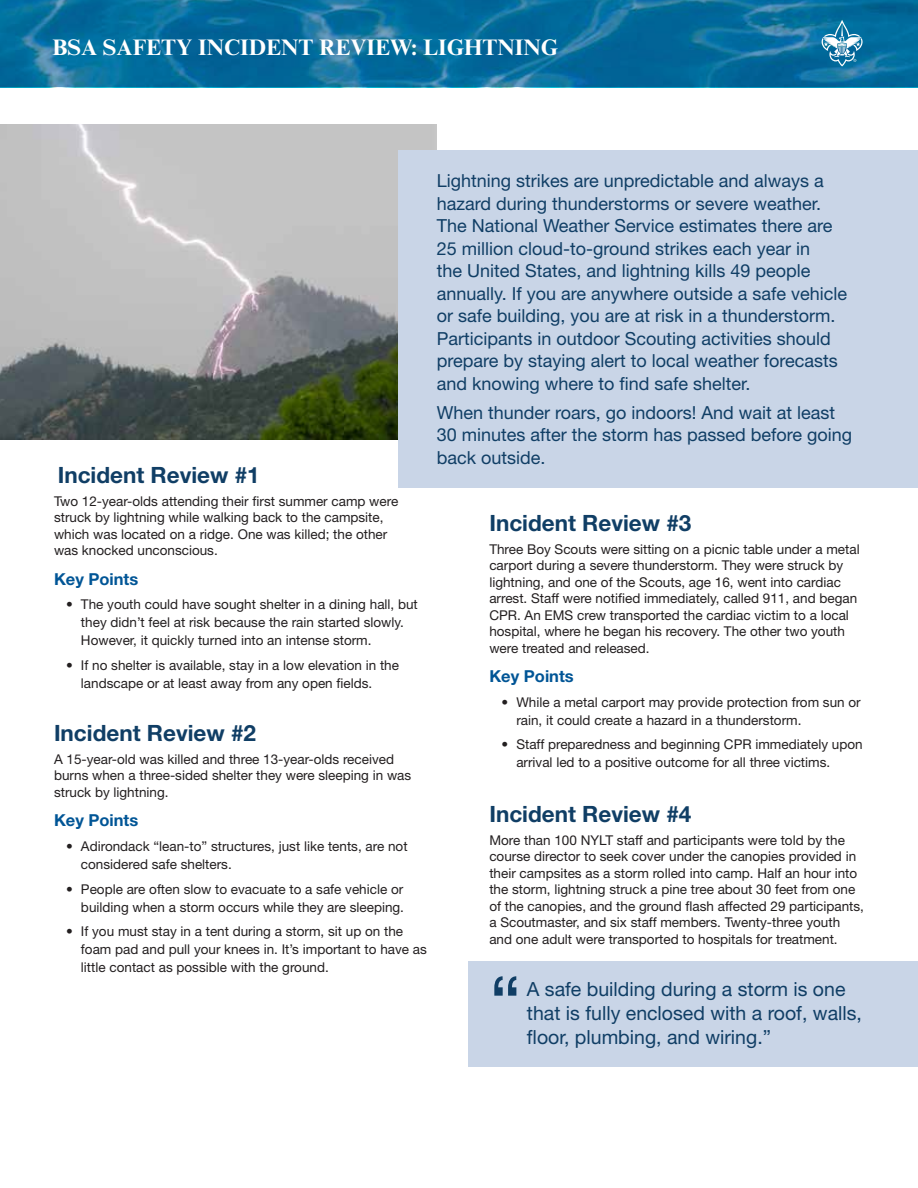
<style>
.page{position:relative;width:918px;height:1188px;background:#fff}
.page>*{position:absolute;margin:0;border:0;box-sizing:border-box;transform-origin:0 0}
.t1{font:75px "Helvetica Neue LT Std";color:#103e65}
.t2{font:700 22.5px "Helvetica Neue LT Std";color:#103e65}
.t3{font:700 22.5px "Times New Roman MT Std";color:#fff}
.t4{font:19.5px/24px "Helvetica Neue LT Std";color:#103e65}
.t5{font:18px/22.5px "Helvetica Neue LT Std";color:#103e65}
.t6{font:700 16.5px "Helvetica Neue LT Std";color:#005596}
.t7{font:13.5px/16.5px "Helvetica Neue LT Std";color:#231f20}
</style>
<div class="page">
<img style="left:0;top:124px;width:437px;height:316px">
<svg style="left:0;top:0;width:918px;height:87px;background:#096d9d"></svg>
<svg style="left:822px;top:20px;width:41px;height:47px;background:#4593b7"></svg>
<div style="left:468px;top:961px;width:450px;height:105px;background:#c9d5e7"></div>
<div style="left:399px;top:150px;width:519px;height:337px;background:#c9d5e7"></div>
<h2 class="t3" style="left:52px;top:33px;width:507px">BSA SAFETY INCIDENT REVIEW: LIGHTNING</h2>
<h2 class="t2" style="left:58px;top:461px;width:204px">Incident Review #1</h2>
<p class="t7" style="left:54px;top:493px;width:346px">Two 12-year-olds attending their first summer camp were struck by lightning while walking back to the campsite, which was located on a ridge. One was killed; the other was knocked unconscious.</p>
<p class="t6" style="left:54px;top:569px;width:86px">Key Points</p>
<p class="t7" style="left:81px;top:595px;width:338px;line-height:18px;text-indent:-15px">• The youth could have sought shelter in a dining hall, but they didn’t feel at risk because the rain started slowly.<br>However, it quickly turned into an intense storm.</p>
<p class="t7" style="left:81px;top:656px;width:320px;line-height:18px;text-indent:-15px">• If no shelter is available, stay in a low elevation in the landscape or at least away from any open fields.</p>
<h2 class="t2" style="left:54px;top:719px;width:204px">Incident Review #2</h2>
<p class="t7" style="left:54px;top:751px;width:359px">A 15-year-old was killed and three 13-year-olds received burns when a three-sided shelter they were sleeping in was struck by lightning.</p>
<p class="t6" style="left:54px;top:810px;width:86px">Key Points</p>
<p class="t7" style="left:81px;top:837px;width:328px;line-height:18px;text-indent:-15px">• Adirondack “lean-to” structures, just like tents, are not considered safe shelters.</p>
<p class="t7" style="left:66px;top:880px;width:340px;line-height:18px;text-align:right">• People are often slow to evacuate to a safe vehicle or building when a storm occurs while they are sleeping.</p>
<p class="t7" style="left:81px;top:922px;width:347px;line-height:18px;text-indent:-15px">• If you must stay in a tent during a storm, sit up on the foam pad and pull your knees in. It’s important to have as little contact as possible with the ground.</p>
<p class="t5" style="left:437px;top:169px;width:412px">Lightning strikes are unpredictable and always a hazard during thunderstorms or severe weather.<br>The National Weather Service estimates there are 25 million cloud-to-ground strikes each year in<br>the United States, and lightning kills 49 people annually. If you are anywhere outside a safe vehicle or safe building, you are at risk in a thunderstorm.<br>Participants in outdoor Scouting activities should prepare by staying alert to local weather forecasts and knowing where to find safe shelter.</p>
<h3 class="t5" style="left:437px;top:401px;width:417px">When thunder roars, go indoors! And wait at least<br>30 minutes after the storm has passed before going back outside.</h3>
<h2 class="t2" style="left:489px;top:509px;width:204px">Incident Review #3</h2>
<p class="t7" style="left:489px;top:541px;width:372px">Three Boy Scouts were sitting on a picnic table under a metal carport during a severe thunderstorm. They were struck by lightning, and one of the Scouts, age 16, went into cardiac arrest. Staff were notified immediately, called 911, and began CPR. An EMS crew transported the cardiac victim to a local hospital, where he began his recovery. The other two youth were treated and released.</p>
<p class="t6" style="left:489px;top:666px;width:86px">Key Points</p>
<p class="t7" style="left:516px;top:693px;width:346px;line-height:18px;text-indent:-15px">• While a metal carport may provide protection from sun or rain, it could create a hazard in a thunderstorm.</p>
<p class="t7" style="left:516px;top:736px;width:348px;line-height:18px;text-indent:-15px">• Staff preparedness and beginning CPR immediately upon arrival led to a positive outcome for all three victims.</p>
<h2 class="t2" style="left:489px;top:800px;width:204px">Incident Review #4</h2>
<p class="t7" style="left:489px;top:832px;width:376px">More than 100 NYLT staff and participants were told by the course director to seek cover under the canopies provided in their campsites as a storm rolled into camp. Half an hour into the storm, lightning struck a pine tree about 30 feet from one of the canopies, and the ground flash affected 29 participants, a Scoutmaster, and six staff members. Twenty-three youth and one adult were transported to hospitals for treatment.</p>
<h3 class="t4" style="left:527px;top:977px;width:337px">A safe building during a storm is one that is fully enclosed with a roof, walls,</h3>
<h1 class="t1" style="left:489px;top:958px;width:33px">“</h1>
<h3 class="t4" style="left:527px;top:1025px;width:246px">floor, plumbing, and wiring.”</h3>
</div>
